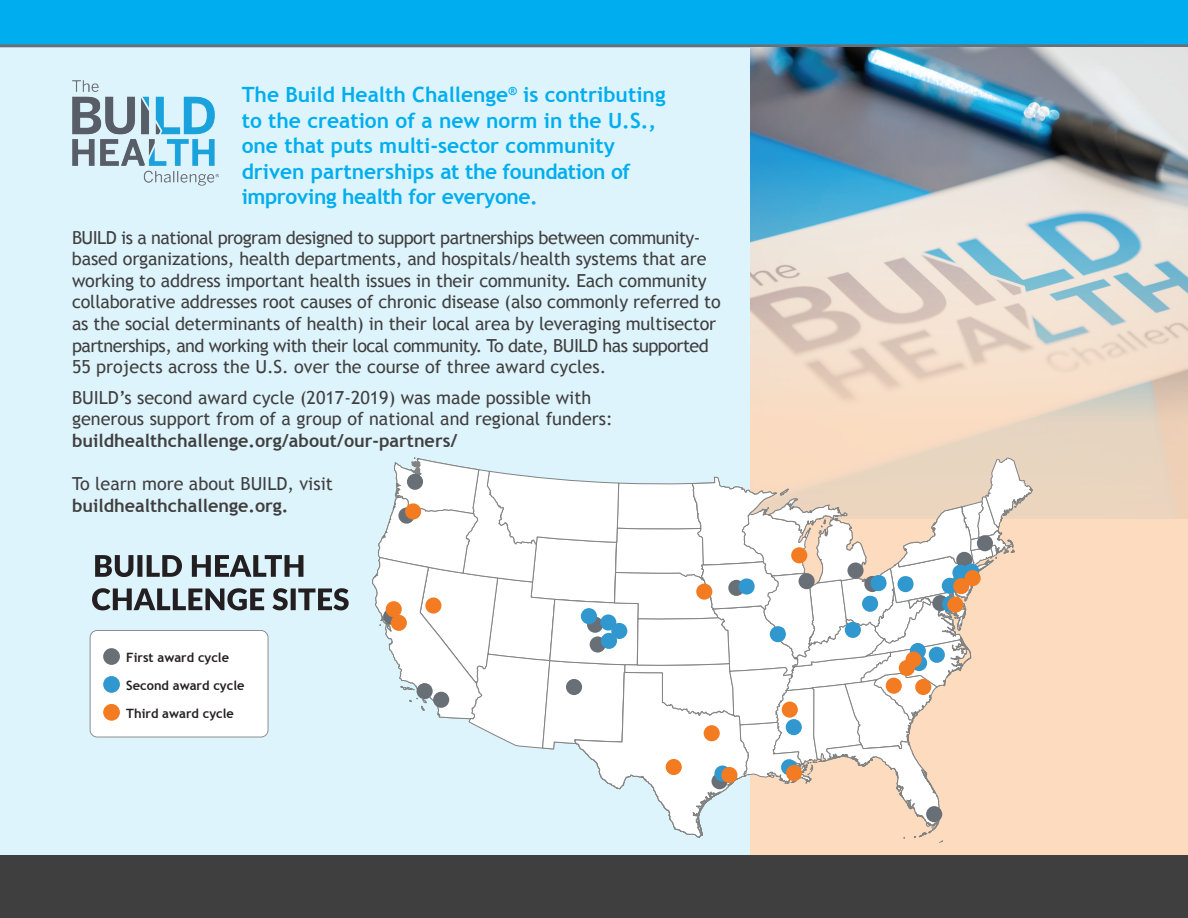
<style>
.page{position:relative;width:1188px;height:918px;background:#fff}
.page>*{position:absolute;margin:0;border:0;box-sizing:border-box;transform-origin:0 0}
.t1{font:700 21px/25.5px "Trebuchet MS";color:#00aeef}
.t2{font:18px/21.6px "Trebuchet MS";letter-spacing:-.01em;color:#403f3f}
.t3{font:700 18px "Trebuchet MS";color:#403f3f}
.t4{font:700 12.75px/28px "Trebuchet MS";color:#231f20}
</style>
<div class="page">
<div style="left:0;top:855px;width:1188px;height:63px;background:#403f3f"></div>
<div style="left:0;top:0;width:1188px;height:46px;background:#00aeef"></div>
<hr style="left:0;top:44px;width:1188px;height:3px;background:#686f76">
<div style="left:0;top:47px;width:1188px;height:808px;background:#def4fc"></div>
<div style="left:751px;top:47px;width:437px;height:808px;background:#fddbbe"></div>
<img style="left:72px;top:80px;width:147px;height:106px">
<img style="left:751px;top:47px;width:437px;height:472px">
<div style="left:90px;top:630px;width:178px;height:107px;background:#fff"></div>
<svg style="left:95px;top:555px;width:208px;height:22px"></svg>
<svg style="left:92px;top:588px;width:257px;height:22px"></svg>
<div style="left:103px;top:648px;width:17px;height:17px;background:#686f76;border-radius:50%"></div>
<div style="left:103px;top:676px;width:17px;height:17px;background:#3098ce;border-radius:50%"></div>
<svg style="left:372px;top:458px;width:661px;height:385px"></svg>
<div style="left:600px;top:614px;width:16px;height:17px;background:#3098ce;border-radius:50%"></div>
<div style="left:611px;top:623px;width:16px;height:16px;background:#3098ce;border-radius:50%"></div>
<div style="left:581px;top:608px;width:16px;height:16px;background:#3098ce;border-radius:50%"></div>
<div style="left:601px;top:633px;width:16px;height:16px;background:#3098ce;border-radius:50%"></div>
<div style="left:103px;top:704px;width:17px;height:17px;background:#f37b21;border-radius:50%"></div>
<div style="left:391px;top:615px;width:16px;height:16px;background:#f37b21;border-radius:50%"></div>
<div style="left:386px;top:601px;width:16px;height:16px;background:#f37b21;border-radius:50%"></div>
<div style="left:786px;top:765px;width:16px;height:16px;background:#f37b21;border-radius:50%"></div>
<div style="left:425px;top:597px;width:16px;height:17px;background:#f37b21;border-radius:50%"></div>
<div style="left:696px;top:584px;width:16px;height:16px;background:#f37b21;border-radius:50%"></div>
<div style="left:915px;top:679px;width:16px;height:16px;background:#f37b21;border-radius:50%"></div>
<div style="left:886px;top:678px;width:16px;height:16px;background:#f37b21;border-radius:50%"></div>
<div style="left:906px;top:651px;width:16px;height:17px;background:#f37b21;border-radius:50%"></div>
<div style="left:899px;top:660px;width:16px;height:16px;background:#f37b21;border-radius:50%"></div>
<div style="left:791px;top:547px;width:16px;height:16px;background:#f37b21;border-radius:50%"></div>
<div style="left:405px;top:503px;width:16px;height:17px;background:#f37b21;border-radius:50%"></div>
<div style="left:947px;top:597px;width:16px;height:16px;background:#f37b21;border-radius:50%"></div>
<div style="left:965px;top:570px;width:16px;height:16px;background:#f37b21;border-radius:50%"></div>
<div style="left:953px;top:578px;width:16px;height:16px;background:#f37b21;border-radius:50%"></div>
<div style="left:782px;top:702px;width:16px;height:16px;background:#f37b21;border-radius:50%"></div>
<div style="left:666px;top:759px;width:16px;height:16px;background:#f37b21;border-radius:50%"></div>
<div style="left:704px;top:725px;width:16px;height:16px;background:#f37b21;border-radius:50%"></div>
<div style="left:721px;top:767px;width:16px;height:16px;background:#f37b21;border-radius:50%"></div>
<p class="t1" style="left:242px;top:82px;width:425px">The Build Health Challenge<sup>®</sup> is contributing to the creation of a new norm in the U.S., one that puts multi-sector community driven partnerships at the foundation of improving health for everyone.</p>
<p class="t2" style="left:72px;top:227px;width:650px">BUILD is a national program designed to support partnerships between community&shy;based organizations, health departments, and hospitals/health systems that are working to address important health issues in their community. Each community collaborative addresses root causes of chronic disease (also commonly referred to as the social determinants of health) in their local area by leveraging multisector partnerships, and working with their local community. To date, BUILD has supported 55 projects across the U.S. over the course of three award cycles.</p>
<p class="t2" style="left:72px;top:387px;width:542px">BUILD’s second award cycle (2017-2019) was made possible with generous support from of a group of national and regional funders:</p>
<p class="t3" style="left:72px;top:429px;width:387px">buildhealthchallenge.org/about/our-partners/</p>
<p class="t2" style="left:72px;top:473px;width:262px">To learn more about BUILD, visit</p>
<p class="t3" style="left:72px;top:494px;width:218px">buildhealthchallenge.org.</p>
<p class="t4" style="left:126px;top:644px;width:120px">First award cycle<br>Second award cycle<br>Third award cycle</p>
</div>
